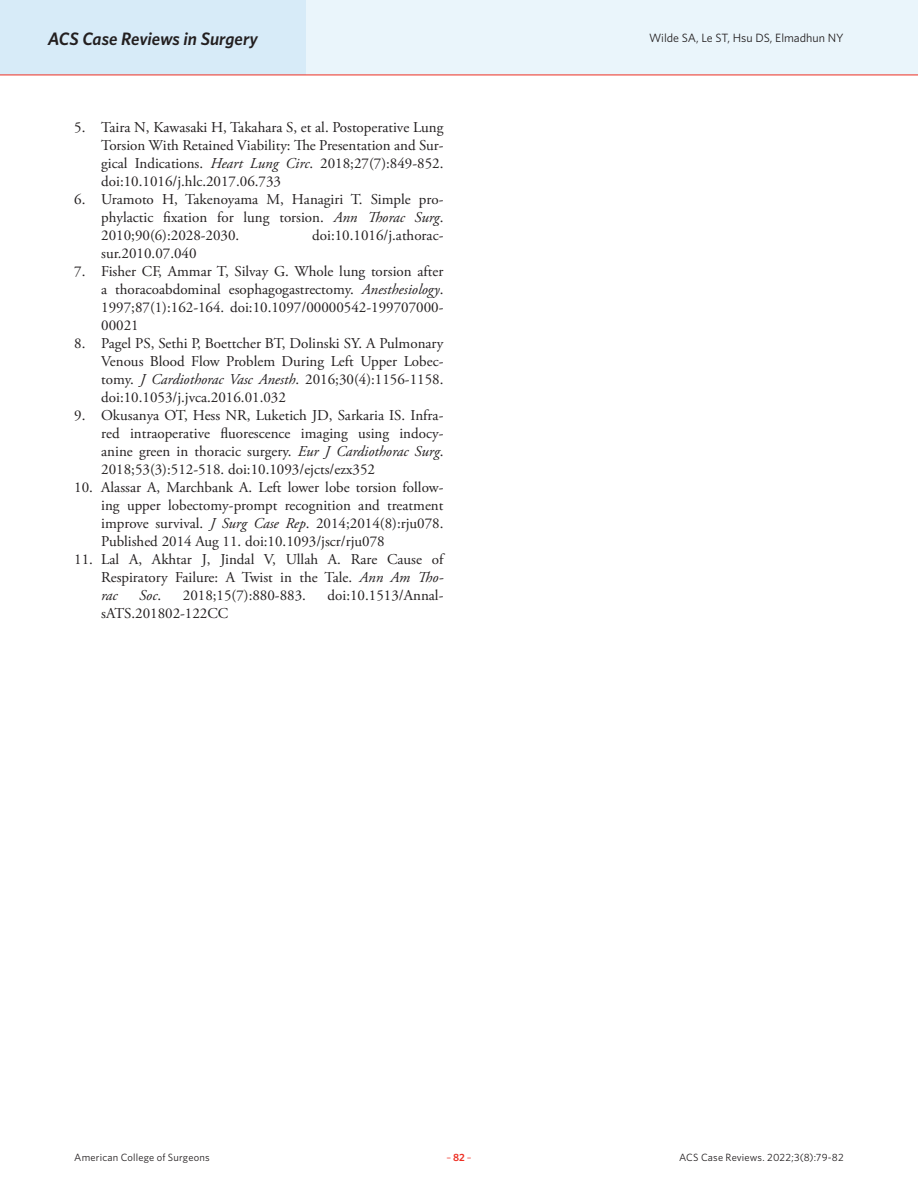
<style>
.page{position:relative;width:918px;height:1188px;background:#fff}
.page>*{position:absolute;margin:0;border:0;box-sizing:border-box;transform-origin:0 0}
.t1{font:italic 600 18px "Whitney";letter-spacing:-.005em;color:#231f20}
.t2{font:15px/18px "Adobe Garamond Pro";color:#231f20;text-align:justify}
.t3{font:italic 15px "Adobe Garamond Pro";color:#231f20}
.t4{font:12px "Whitney";color:#231f20}
.t5{font:10.5px "Whitney";letter-spacing:.015em;color:#231f20}
.t6{font:10.5px "Whitney";color:#ee2e22}
.s1{font-style:italic}
.s2{font-style:normal}
.s3{font-weight:600}
</style>
<div class="page">
<div style="left:0;top:0;width:918px;height:75px;background:#eaf5fb"></div>
<div style="left:0;top:0;width:306px;height:75px;background:#d7ebf8"></div>
<hr style="left:0;top:75px;width:918px;height:1px;background:#ee2e22">
<p class="t1" style="left:48px;top:26px;width:212px">ACS Case Reviews in Surgery</p>
<p class="t4" style="left:649px;top:30px;width:196px">Wilde SA, Le ST, Hsu DS, Elmadhun NY</p>
<p class="t2" style="left:101px;top:119px;width:344px;text-indent:-27px">5. Taira N, Kawasaki H, Takahara S, et al. Postoperative Lung Torsion With Retained Viability: The Presentation and Sur&shy;gical Indications. <span class="s1">Heart Lung Circ</span>. 2018;27(7):849-852. doi:10.1016/j.hlc.2017.06.733</p>
<p class="t2" style="left:101px;top:191px;width:344px;text-indent:-27px">6. Uramoto H, Takenoyama M, Hanagiri T. Simple pro&shy;phylactic fixation for lung torsion. <span class="s1">Ann Thorac Surg</span>.<br>2010;90(6):2028-2030.</p>
<p class="t2" style="left:312px;top:227px;width:133px">doi:10.1016/j.athorac-</p>
<p class="t2" style="left:101px;top:245px;width:97px">sur.2010.07.040</p>
<p class="t2" style="left:101px;top:263px;width:344px;text-indent:-27px">7. Fisher CF, Ammar T, Silvay G. Whole lung torsion after a thoracoabdominal esophagogastrectomy. <span class="s1">Anesthesiology</span>.<br>1997;87(1):162-164. doi:10.1097/00000542-199707000- 00021</p>
<p class="t2" style="left:101px;top:335px;width:344px;text-indent:-27px">8. Pagel PS, Sethi P, Boettcher BT, Dolinski SY. A Pulmonary Venous Blood Flow Problem During Left Upper Lobec&shy;tomy. <span class="s1">J Cardiothorac Vasc Anesth</span>. 2016;30(4):1156-1158. doi:10.1053/j.jvca.2016.01.032</p>
<p class="t2" style="left:101px;top:407px;width:344px;text-indent:-27px">9. Okusanya OT, Hess NR, Luketich JD, Sarkaria IS. Infra&shy;red intraoperative fluorescence imaging using indocy&shy;anine green in thoracic surgery. <span class="s1">Eur J Cardiothorac Surg</span>.<br>2018;53(3):512-518. doi:10.1093/ejcts/ezx352</p>
<p class="t2" style="left:101px;top:479px;width:344px;text-indent:-27px">10. Alassar A, Marchbank A. Left lower lobe torsion follow&shy;ing upper lobectomy-prompt recognition and treatment improve survival. <span class="s1">J Surg Case Rep</span>. 2014;2014(8):rju078.<br>Published 2014 Aug 11. doi:10.1093/jscr/rju078</p>
<p class="t2" style="left:101px;top:551px;width:344px;text-indent:-27px">11. Lal A, Akhtar J, Jindal V, Ullah A. Rare Cause of Respiratory Failure: A Twist in the Tale. <span class="s1">Ann Am Tho&shy;rac</span></p>
<p class="t3" style="left:139px;top:587px;width:23px">Soc<span class="s2">.</span></p>
<p class="t2" style="left:183px;top:587px;width:125px">2018;15(7):880-883.</p>
<p class="t2" style="left:328px;top:587px;width:117px">doi:10.1513/Annal-</p>
<p class="t2" style="left:101px;top:605px;width:129px">sATS.201802-122CC</p>
<p class="t5" style="left:74px;top:1150px;width:137px">American College of Surgeons</p>
<p class="t6" style="left:446px;top:1150px;width:27px">–<span class="s3">82</span>–</p>
<p class="t5" style="left:679px;top:1150px;width:166px">ACS Case Reviews. 2022;3(8):79-82</p>
</div>
